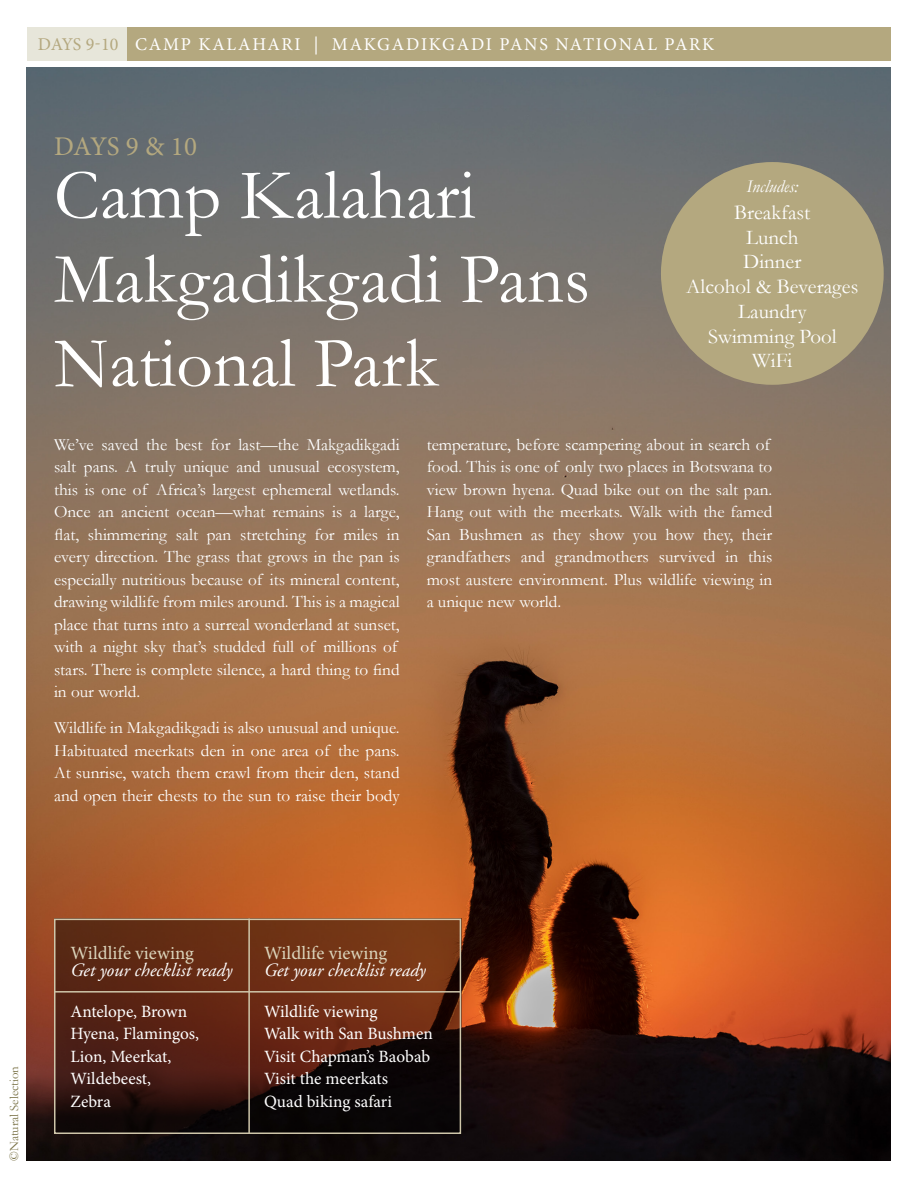
<style>
.page{position:relative;width:918px;height:1188px;background:#fff}
.page>*{position:absolute;margin:0;border:0;box-sizing:border-box;transform-origin:0 0}
.t1{font:72px/84px "Garamond";color:#fff}
.t2{font:27px "Minion Pro";letter-spacing:-.025em;color:#b4a87f}
.t3{font:21px/24.8px "Garamond";color:#fff;text-align:center}
.t4{font:italic 18.75px "Adobe Garamond Pro";color:#fff}
.t5{font:18.75px "Minion Pro";color:#dbd4bb}
.t6{font:18px "Minion Pro";letter-spacing:.1em;color:#fff}
.t7{font:italic 18px "Garamond";color:#fff}
.t8{font:17.25px/22.5px "Garamond";color:#fff}
.t9{font:17.25px/22.5px "Minion Pro";color:#fff}
.t10{font:12.75px "Garamond";color:#797145}
.s1{color:#b4a87f}
</style>
<div class="page">
<div style="left:27px;top:27px;width:864px;height:34px;background:#b4a87f"></div>
<div style="left:27px;top:27px;width:99px;height:34px;background:#e7e6da"></div>
<img style="left:27px;top:68px;width:864px;height:1093px">
<div style="left:661px;top:162px;width:223px;height:223px;background:#b4a87f;border-radius:50%"></div>
<svg style="left:57px;top:922px;width:401px;height:209px;background:#4a1f10"></svg>
<div style="left:54px;top:919px;width:407px;height:215px;border:2px solid #cfc6aa"></div>
<hr style="left:248px;top:919px;width:2px;height:215px;background:#cfc6aa">
<hr style="left:54px;top:991px;width:407px;height:2px;background:#cfc6aa">
<p class="t6" style="left:38px;top:32px;width:678px"><span class="s1">DAYS 9-10</span> CAMP KALAHARI | MAKGADIKGADI PANS NATIONAL PARK</p>
<h2 class="t2" style="left:54px;top:128px;width:144px">DAYS 9 &amp; 10</h2>
<h1 class="t1" style="left:54px;top:151px;width:538px">Camp Kalahari<br>Makgadikgadi Pans<br>National Park</h1>
<p class="t7" style="left:746px;top:174px;width:53px">Includes:</p>
<p class="t3" style="left:686px;top:199px;width:174px">Breakfast<br>Lunch<br>Dinner<br>Alcohol &amp; Beverages<br>Laundry<br>Swimming Pool<br>WiFi</p>
<p class="t8" style="left:54px;top:433px;width:347px">We’ve saved the best for last—the Makgadikgadi salt pans. A truly unique and unusual ecosystem, this is one of Africa’s largest ephemeral wetlands.<br>Once an ancient ocean—what remains is a large, flat, shimmering salt pan stretching for miles in every direction. The grass that grows in the pan is especially nutritious because of its mineral content, drawing wildlife from miles around. This is a magical place that turns into a surreal wonderland at sunset, with a night sky that’s studded full of millions of stars. There is complete silence, a hard thing to find in our world.</p>
<p class="t8" style="left:54px;top:716px;width:347px;text-align:justify">Wildlife in Makgadikgadi is also unusual and unique.<br>Habituated meerkats den in one area of the pans.<br>At sunrise, watch them crawl from their den, stand and open their chests to the sun to raise their body</p>
<p class="t8" style="left:427px;top:433px;width:347px">temperature, before scampering about in search of food. This is one of only two places in Botswana to view brown hyena. Quad bike out on the salt pan.<br>Hang out with the meerkats. Walk with the famed San Bushmen as they show you how they, their grandfathers and grandmothers survived in this most austere environment. Plus wildlife viewing in a unique new world.</p>
<p class="t10" style="left:5px;top:1161px;width:96px;rotate:-90deg">©Natural Selection</p>
<p class="t5" style="left:70px;top:941px;width:125px">Wildlife viewing</p>
<p class="t4" style="left:70px;top:959px;width:163px">Get your checklist ready</p>
<p class="t9" style="left:70px;top:1000px;width:130px">Antelope, Brown<br>Hyena, Flamingos,<br>Lion, Meerkat,<br>Wildebeest,<br>Zebra</p>
<p class="t5" style="left:264px;top:941px;width:125px">Wildlife viewing</p>
<p class="t4" style="left:264px;top:959px;width:163px">Get your checklist ready</p>
<p class="t9" style="left:264px;top:1000px;width:170px">Wildlife viewing<br>Walk with San Bushmen<br>Visit Chapman’s Baobab<br>Visit the meerkats<br>Quad biking safari</p>
</div>
